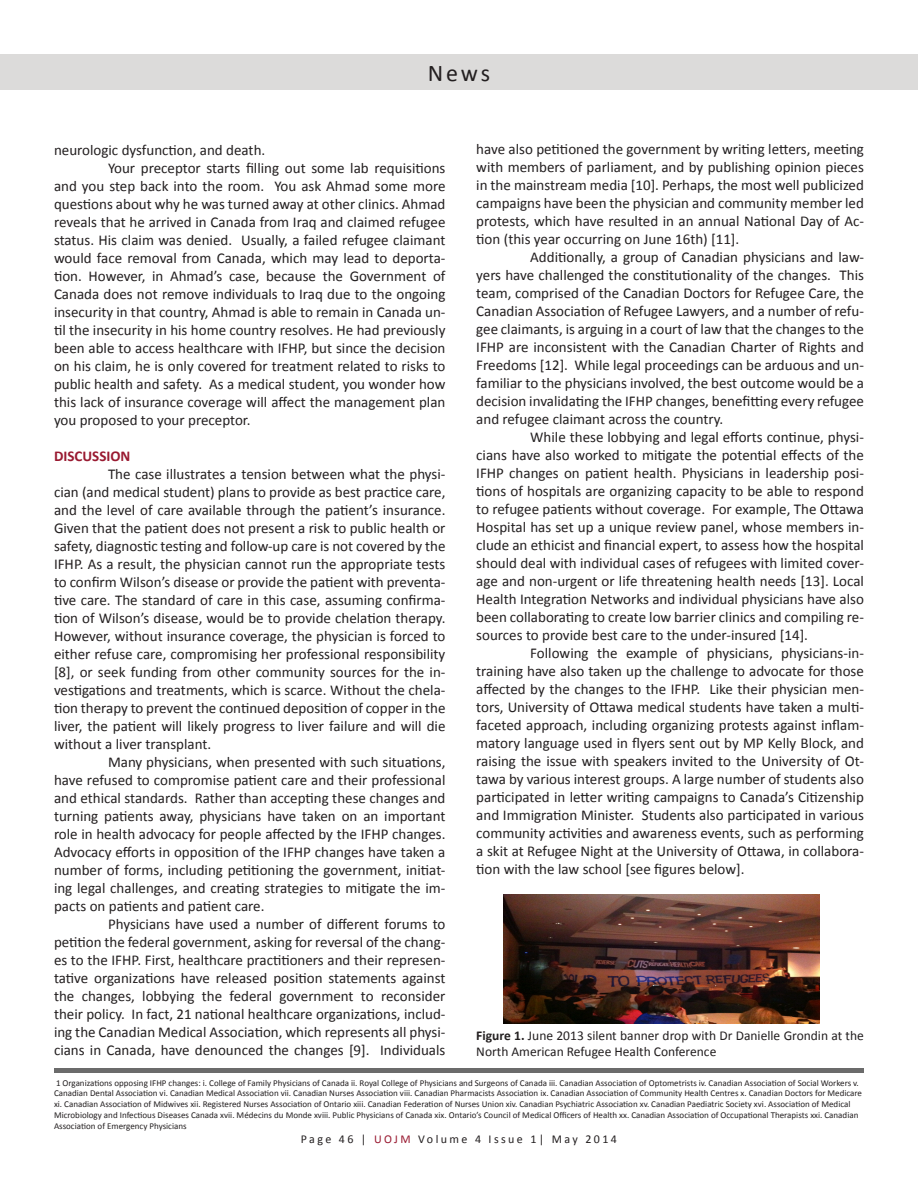
<style>
.page{position:relative;width:918px;height:1188px;background:#fff}
.page>*{position:absolute;margin:0;border:0;box-sizing:border-box;transform-origin:0 0}
.t1{font:24px "Calibri";color:#231f20}
.t2{font:15px/18px "Calibri";color:#231f20;text-align:justify}
.t3{font:700 15px "Calibri";color:#991a31}
.t4{font:13.5px/16.2px "Calibri";color:#231f20}
.t5{font:12px "Calibri";letter-spacing:.2em;color:#231f20}
.t6{font:9px/10.8px "Calibri";color:#231f20}
.s1{font-weight:700}
.s2{color:#991a31}
</style>
<div class="page">
<div style="left:0;top:54px;width:918px;height:36px;background:#dcdbda"></div>
<img style="left:503px;top:895px;width:317px;height:129px">
<div style="left:54px;top:1068px;width:810px;height:5px;background:#6b6b6b"></div>
<p class="t1" style="left:428px;top:58px;width:64px">News</p>
<p class="t2" style="left:476px;top:140px;width:389px">have also petitioned the government by writing letters, meeting with members of parliament, and by publishing opinion pieces in the mainstream media [10]. Perhaps, the most well publicized campaigns have been the physician and community member led protests, which have resulted in an annual National Day of Ac&shy;tion (this year occurring on June 16th) [11].</p>
<p class="t2" style="left:476px;top:248px;width:389px;text-indent:54px">Additionally, a group of Canadian physicians and law&shy;yers have challenged the constitutionality of the changes. This team, comprised of the Canadian Doctors for Refugee Care, the Canadian Association of Refugee Lawyers, and a number of refu&shy;gee claimants, is arguing in a court of law that the changes to the IFHP are inconsistent with the Canadian Charter of Rights and Freedoms [12]. While legal proceedings can be arduous and un&shy;familiar to the physicians involved, the best outcome would be a decision invalidating the IFHP changes, benefitting every refugee and refugee claimant across the country.</p>
<p class="t2" style="left:476px;top:428px;width:389px;text-indent:54px">While these lobbying and legal efforts continue, physi&shy;cians have also worked to mitigate the potential effects of the IFHP changes on patient health. Physicians in leadership posi&shy;tions of hospitals are organizing capacity to be able to respond to refugee patients without coverage. For example, The Ottawa Hospital has set up a unique review panel, whose members in&shy;clude an ethicist and financial expert, to assess how the hospital should deal with individual cases of refugees with limited cover&shy;age and non-urgent or life threatening health needs [13]. Local Health Integration Networks and individual physicians have also been collaborating to create low barrier clinics and compiling re&shy;sources to provide best care to the under-insured [14].</p>
<p class="t2" style="left:476px;top:644px;width:389px;text-indent:54px">Following the example of physicians, physicians-in&shy;training have also taken up the challenge to advocate for those affected by the changes to the IFHP. Like their physician men&shy;tors, University of Ottawa medical students have taken a multi&shy;faceted approach, including organizing protests against inflam&shy;matory language used in flyers sent out by MP Kelly Block, and raising the issue with speakers invited to the University of Ot&shy;tawa by various interest groups. A large number of students also participated in letter writing campaigns to Canada’s Citizenship and Immigration Minister. Students also participated in various community activities and awareness events, such as performing a skit at Refugee Night at the University of Ottawa, in collabora&shy;tion with the law school [see figures below].</p>
<p class="t2" style="left:54px;top:141px;width:213px">neurologic dysfunction, and death.</p>
<p class="t2" style="left:54px;top:159px;width:393px;text-indent:54px">Your preceptor starts filling out some lab requisitions and you step back into the room. You ask Ahmad some more questions about why he was turned away at other clinics. Ahmad reveals that he arrived in Canada from Iraq and claimed refugee status. His claim was denied. Usually, a failed refugee claimant would face removal from Canada, which may lead to deporta&shy;tion. However, in Ahmad’s case, because the Government of Canada does not remove individuals to Iraq due to the ongoing insecurity in that country, Ahmad is able to remain in Canada un&shy;til the insecurity in his home country resolves. He had previously been able to access healthcare with IFHP, but since the decision on his claim, he is only covered for treatment related to risks to public health and safety. As a medical student, you wonder how this lack of insurance coverage will affect the management plan you proposed to your preceptor.</p>
<p class="t3" style="left:54px;top:447px;width:78px">DISCUSSION</p>
<p class="t2" style="left:54px;top:465px;width:393px;text-indent:54px">The case illustrates a tension between what the physi&shy;cian (and medical student) plans to provide as best practice care, and the level of care available through the patient’s insurance.<br>Given that the patient does not present a risk to public health or safety, diagnostic testing and follow-up care is not covered by the IFHP. As a result, the physician cannot run the appropriate tests to confirm Wilson’s disease or provide the patient with preventa&shy;tive care. The standard of care in this case, assuming confirma&shy;tion of Wilson’s disease, would be to provide chelation therapy.<br>However, without insurance coverage, the physician is forced to either refuse care, compromising her professional responsibility [8], or seek funding from other community sources for the in&shy;vestigations and treatments, which is scarce. Without the chela&shy;tion therapy to prevent the continued deposition of copper in the liver, the patient will likely progress to liver failure and will die without a liver transplant.</p>
<p class="t2" style="left:54px;top:753px;width:393px;text-indent:54px">Many physicians, when presented with such situations, have refused to compromise patient care and their professional and ethical standards. Rather than accepting these changes and turning patients away, physicians have taken on an important role in health advocacy for people affected by the IFHP changes.<br>Advocacy efforts in opposition of the IFHP changes have taken a number of forms, including petitioning the government, initiat&shy;ing legal challenges, and creating strategies to mitigate the im&shy;pacts on patients and patient care.</p>
<p class="t2" style="left:54px;top:915px;width:393px;text-indent:54px">Physicians have used a number of different forums to petition the federal government, asking for reversal of the chang&shy;es to the IFHP. First, healthcare practitioners and their represen&shy;tative organizations have released position statements against the changes, lobbying the federal government to reconsider their policy. In fact, 21 national healthcare organizations, includ&shy;ing the Canadian Medical Association, which represents all physi&shy;cians in Canada, have denounced the changes [9]. Individuals</p>
<p class="t4" style="left:476px;top:1028px;width:389px"><span class="s1">Figure 1.</span> June 2013 silent banner drop with Dr Danielle Grondin at the<br>North American Refugee Health Conference</p>
<p class="t6" style="left:54px;top:1077px;width:810px">1 Organizations opposing IFHP changes: i. College of Family Physicians of Canada ii. Royal College of Physicians and Surgeons of Canada iii. Canadian Association of Optometrists iv. Canadian Association of Social Workers v.<br>Canadian Dental Association vi. Canadian Medical Association vii. Canadian Nurses Association viii. Canadian Pharmacists Association ix. Canadian Association of Community Health Centres x. Canadian Doctors for Medicare xi. Canadian Association of Midwives xii. Registered Nurses Association of Ontario xiii. Canadian Federation of Nurses Union xiv. Canadian Psychiatric Association xv. Canadian Paediatric Society xvi. Association of Medical Microbiology and Infectious Diseases Canada xvii. Médecins du Monde xviii. Public Physicians of Canada xix. Ontario’s Council of Medical Officers of Health xx. Canadian Association of Occupational Therapists xxi. Canadian Association of Emergency Physicians</p>
<p class="t5" style="left:301px;top:1131px;width:318px">Page 46 | <span class="s2">UOJM</span> Volume 4 Issue 1| May 2014</p>
</div>
